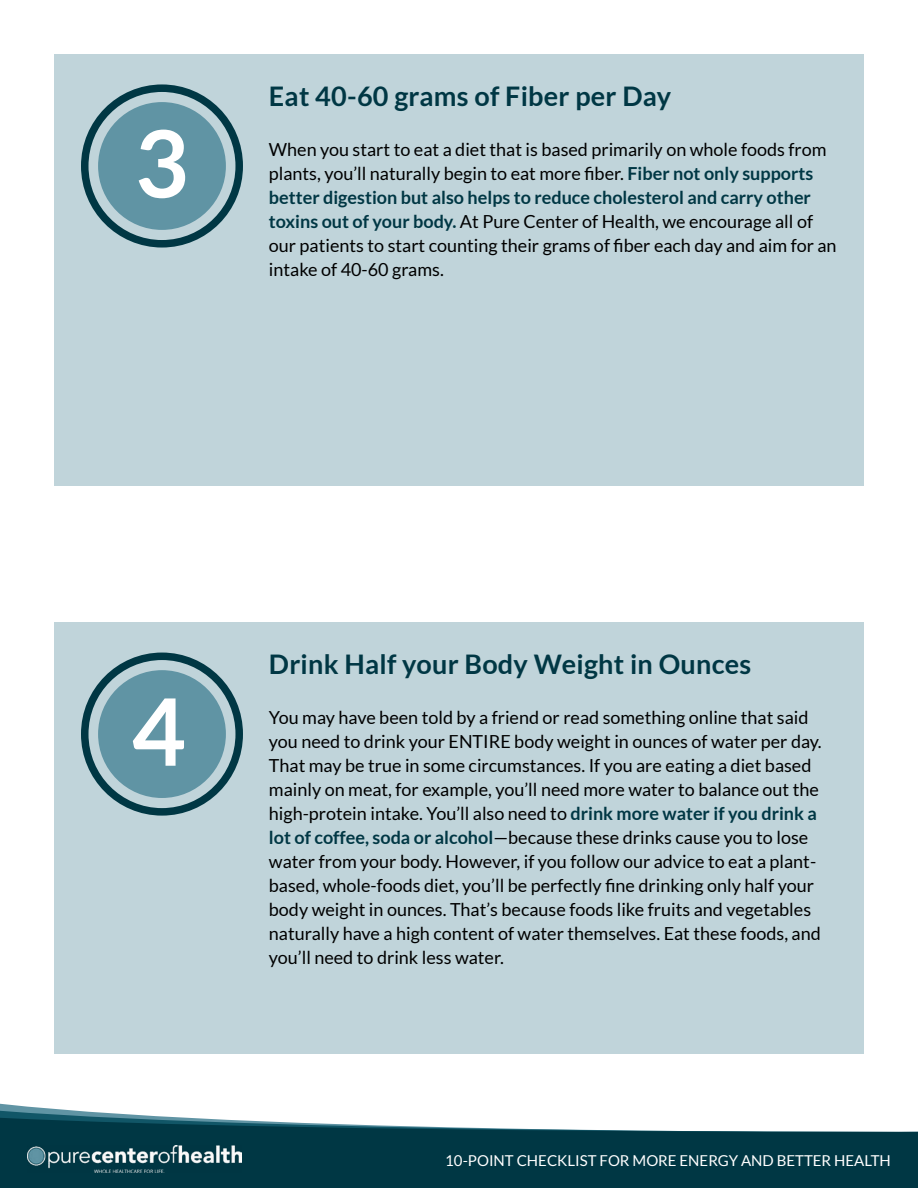
<style>
.page{position:relative;width:918px;height:1188px;background:#fff}
.page>*{position:absolute;margin:0;border:0;box-sizing:border-box;transform-origin:0 0}
.t1{font:700 93px "Lato";color:#fff}
.t2{font:700 27px "Lato";letter-spacing:.01em;color:#003744}
.t3{font:18px/24px "Lato";color:#000}
.t4{font:15px "Lato";color:#fff}
.s1{font-weight:700;color:#003744}
</style>
<div class="page">
<svg style="left:0;top:1111px;width:191px;height:7px"></svg>
<svg style="left:0;top:1118px;width:918px;height:70px;background:#20515c"></svg>
<img style="left:27px;top:1146px;width:215px;height:27px">
<div style="left:54px;top:622px;width:810px;height:432px;background:#c0d4da"></div>
<div style="left:54px;top:54px;width:810px;height:432px;background:#c0d4da"></div>
<div style="left:81px;top:653px;width:162px;height:163px;border:8px solid #003744;border-radius:50%"></div>
<div style="left:98px;top:670px;width:128px;height:128px;background:#6094a4;border-radius:50%"></div>
<div style="left:81px;top:84px;width:162px;height:164px;border:8px solid #003744;border-radius:50%"></div>
<div style="left:98px;top:102px;width:128px;height:128px;background:#6094a4;border-radius:50%"></div>
<h1 class="t1" style="left:134px;top:110px;width:55px">3</h1>
<h2 class="t2" style="left:269px;top:81px;width:404px">Eat 40-60 grams of Fiber per Day</h2>
<p class="t3" style="left:269px;top:138px;width:569px">When you start to eat a diet that is based primarily on whole foods from plants, you’ll naturally begin to eat more fiber. <span class="s1">Fiber not only supports better digestion but also helps to reduce cholesterol and carry other toxins out of your body.</span> At Pure Center of Health, we encourage all of our patients to start counting their grams of fiber each day and aim for an intake of 40-60 grams.</p>
<h1 class="t1" style="left:132px;top:679px;width:55px">4</h1>
<h2 class="t2" style="left:269px;top:649px;width:484px">Drink Half your Body Weight in Ounces</h2>
<p class="t3" style="left:269px;top:706px;width:554px">You may have been told by a friend or read something online that said you need to drink your ENTIRE body weight in ounces of water per day.<br>That may be true in some circumstances. If you are eating a diet based mainly on meat, for example, you’ll need more water to balance out the high-protein intake. You’ll also need to <span class="s1">drink more water if you drink a lot of coffee, soda or alcohol</span>—because these drinks cause you to lose water from your body. However, if you follow our advice to eat a plant&shy;based, whole-foods diet, you’ll be perfectly fine drinking only half your body weight in ounces. That’s because foods like fruits and vegetables naturally have a high content of water themselves. Eat these foods, and you’ll need to drink less water.</p>
<p class="t4" style="left:445px;top:1153px;width:447px">10-POINT CHECKLIST FOR MORE ENERGY AND BETTER HEALTH</p>
</div>
